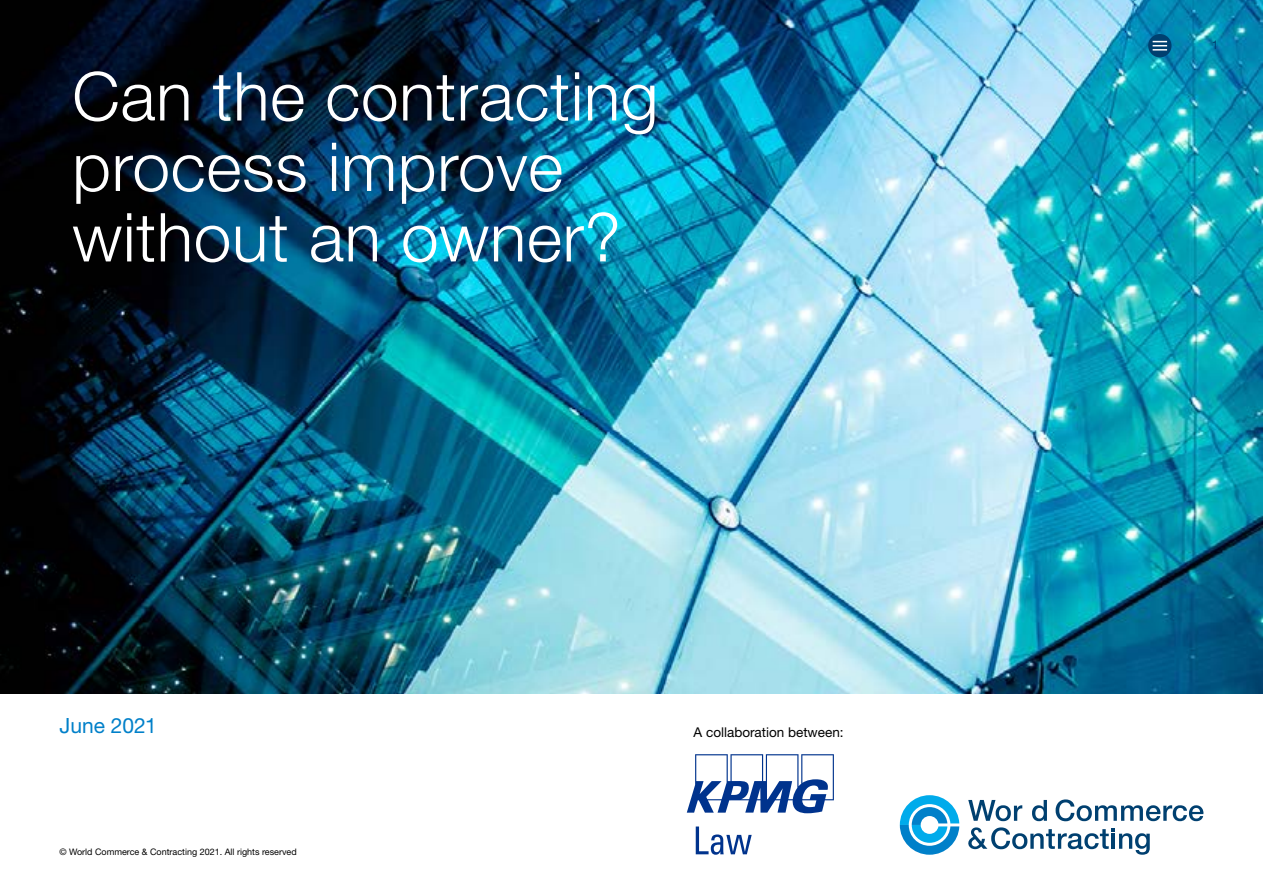
<style>
.page{position:relative;width:1263px;height:893px;background:#fff}
.page>*{position:absolute;margin:0;border:0;box-sizing:border-box;transform-origin:0 0}
.t1{font:300 67.5px/70.5px "Helvetica Neue LT Std";letter-spacing:.01em;color:#fff}
.t2{font:21px "Helvetica Neue LT Std";color:#0080c9}
.t3{font:13.5px "Helvetica Neue LT Std";color:#000}
.t4{font:12px "Helvetica Neue LT Std";color:#004070}
.t5{font:9px "Helvetica Neue LT Std";color:#000}
</style>
<div class="page">
<img style="left:0;top:0;width:1263px;height:693px">
<div style="left:1148px;top:34px;width:23px;height:23px;background:#004070;border-radius:50%"></div>
<svg style="left:1152px;top:41px;width:15px;height:10px"></svg>
<svg style="left:900px;top:795px;width:59px;height:60px"></svg>
<svg style="left:968px;top:800px;width:54px;height:21px"></svg>
<svg style="left:1032px;top:800px;width:15px;height:21px"></svg>
<svg style="left:1055px;top:799px;width:148px;height:22px"></svg>
<svg style="left:968px;top:827px;width:182px;height:28px"></svg>
<svg style="left:696px;top:826px;width:56px;height:29px"></svg>
<svg style="left:687px;top:754px;width:147px;height:59px"></svg>
<p class="t1" style="left:72px;top:60px;width:588px">Can the contracting process improve without an owner?</p>
<p class="t2" style="left:60px;top:713px;width:99px">June 2021</p>
<p class="t3" style="left:693px;top:725px;width:151px">A collaboration between:</p>
<p class="t5" style="left:60px;top:846px;width:239px">© World Commerce &amp; Contracting 2021. All rights reserved</p>
<p class="t4" style="left:1212px;top:38px;width:8px">1</p>
</div>
